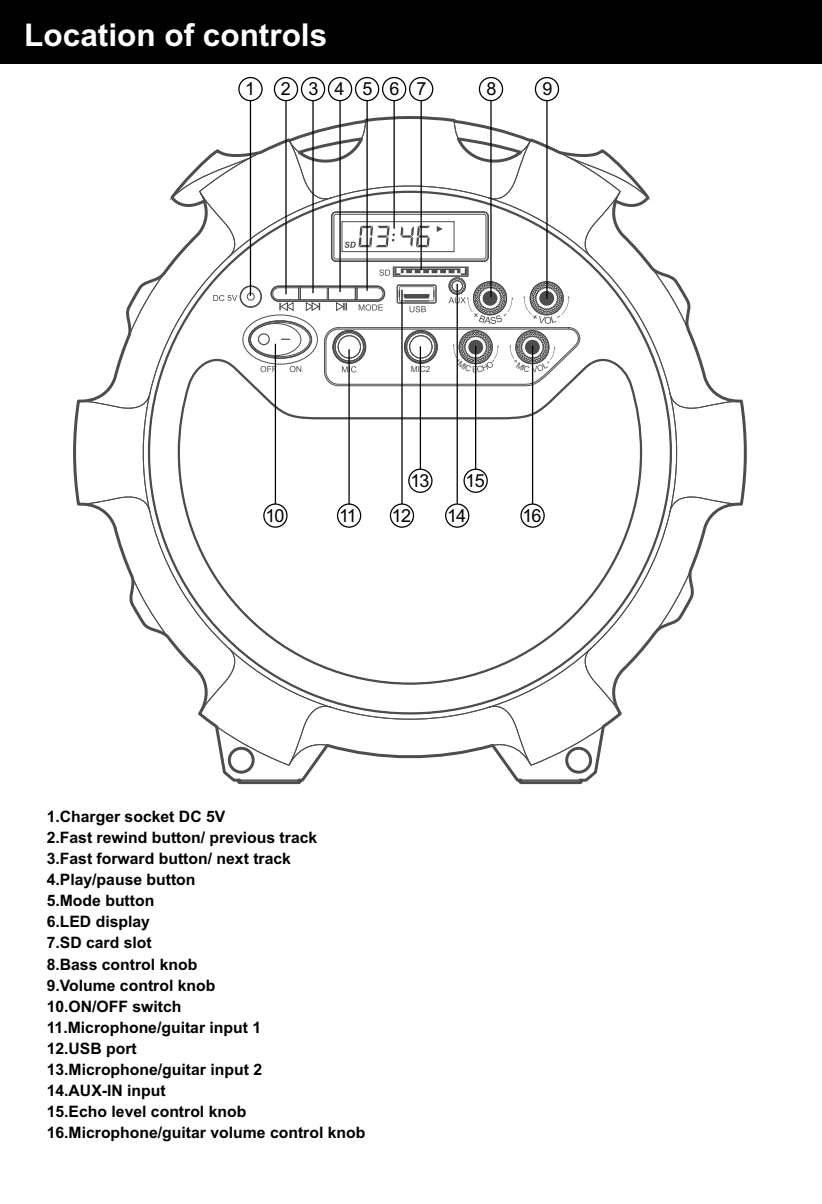
<style>
.page{position:relative;width:822px;height:1204px;background:#fff}
.page>*{position:absolute;margin:0;border:0;box-sizing:border-box;transform-origin:0 0}
.t1{font:700 31.5px "Arial";color:#fff}
.t2{font:18px "Arial";letter-spacing:-.055em;color:#000}
.t3{font:700 15.75px/21.2px "Arial";color:#000}
.t4{font:8.33px "Arial";color:#4d4d4d}
</style>
<div class="page">
<div style="left:0;top:0;width:821px;height:64px;background:#000"></div>
<svg style="left:73px;top:260px;width:673px;height:506px"></svg>
<svg style="left:169px;top:121px;width:482px;height:139px"></svg>
<hr style="left:275px;top:344px;width:1px;height:160px;background:#000">
<hr style="left:348px;top:349px;width:2px;height:155px;background:#000">
<hr style="left:420px;top:346px;width:1px;height:123px;background:#000">
<hr style="left:401px;top:290px;width:1px;height:214px;background:#000">
<hr style="left:475px;top:346px;width:1px;height:123px;background:#000">
<hr style="left:456px;top:284px;width:2px;height:220px;background:#000">
<hr style="left:532px;top:345px;width:1px;height:159px;background:#000">
<hr style="left:250px;top:101px;width:1px;height:195px;background:#000">
<hr style="left:285px;top:101px;width:1px;height:193px;background:#000">
<hr style="left:312px;top:101px;width:1px;height:192px;background:#000">
<hr style="left:339px;top:101px;width:1px;height:191px;background:#000">
<hr style="left:366px;top:101px;width:2px;height:190px;background:#000">
<hr style="left:393px;top:101px;width:2px;height:128px;background:#000">
<hr style="left:420px;top:101px;width:2px;height:169px;background:#000">
<hr style="left:490px;top:101px;width:1px;height:197px;background:#000">
<hr style="left:546px;top:101px;width:1px;height:198px;background:#000">
<div style="left:263px;top:503px;width:24px;height:25px;border:1px solid #000;border-radius:50%"></div>
<div style="left:337px;top:503px;width:24px;height:25px;border:1px solid #000;border-radius:50%"></div>
<div style="left:390px;top:503px;width:24px;height:25px;border:1px solid #000;border-radius:50%"></div>
<div style="left:445px;top:503px;width:24px;height:25px;border:1px solid #000;border-radius:50%"></div>
<div style="left:463px;top:468px;width:25px;height:25px;border:1px solid #000;border-radius:50%"></div>
<div style="left:408px;top:468px;width:24px;height:25px;border:1px solid #000;border-radius:50%"></div>
<div style="left:238px;top:77px;width:24px;height:24px;border:1px solid #000;border-radius:50%"></div>
<div style="left:274px;top:77px;width:24px;height:24px;border:1px solid #000;border-radius:50%"></div>
<div style="left:301px;top:77px;width:24px;height:24px;border:1px solid #000;border-radius:50%"></div>
<div style="left:328px;top:77px;width:24px;height:24px;border:1px solid #000;border-radius:50%"></div>
<div style="left:355px;top:77px;width:24px;height:24px;border:1px solid #000;border-radius:50%"></div>
<div style="left:382px;top:77px;width:24px;height:24px;border:1px solid #000;border-radius:50%"></div>
<div style="left:409px;top:77px;width:24px;height:24px;border:1px solid #000;border-radius:50%"></div>
<div style="left:479px;top:77px;width:24px;height:24px;border:1px solid #000;border-radius:50%"></div>
<div style="left:534px;top:77px;width:25px;height:24px;border:1px solid #000;border-radius:50%"></div>
<div style="left:520px;top:503px;width:24px;height:25px;border:1px solid #000;border-radius:50%"></div>
<svg style="left:213px;top:268px;width:367px;height:119px"></svg>
<h1 class="t1" style="left:24px;top:23px;width:304px">Location of controls</h1>
<p class="t2" style="left:245px;top:82px;width:12px">1</p>
<p class="t2" style="left:281px;top:82px;width:147px">234567</p>
<p class="t2" style="left:486px;top:82px;width:12px">8</p>
<p class="t2" style="left:542px;top:82px;width:12px">9</p>
<p class="t4" style="left:410px;top:366px;width:21px">MIC2</p>
<p class="t2" style="left:410px;top:474px;width:21px">13</p>
<p class="t2" style="left:465px;top:474px;width:21px">15</p>
<p class="t2" style="left:265px;top:509px;width:21px">10</p>
<p class="t2" style="left:339px;top:509px;width:19px">11</p>
<p class="t2" style="left:392px;top:509px;width:21px">12</p>
<p class="t2" style="left:447px;top:509px;width:21px">14</p>
<p class="t2" style="left:522px;top:509px;width:21px">16</p>
<p class="t3" style="left:47px;top:807px;width:320px">1.Charger socket DC 5V<br>2.Fast rewind button/ previous track<br>3.Fast forward button/ next track<br>4.Play/pause button<br>5.Mode button<br>6.LED display<br>7.SD card slot<br>8.Bass control knob<br>9.Volume control knob<br>10.ON/OFF switch<br>11.Microphone/guitar input 1<br>12.USB port<br>13.Microphone/guitar input 2<br>14.AUX-IN input<br>15.Echo level control knob<br>16.Microphone/guitar volume control knob</p>
</div>
